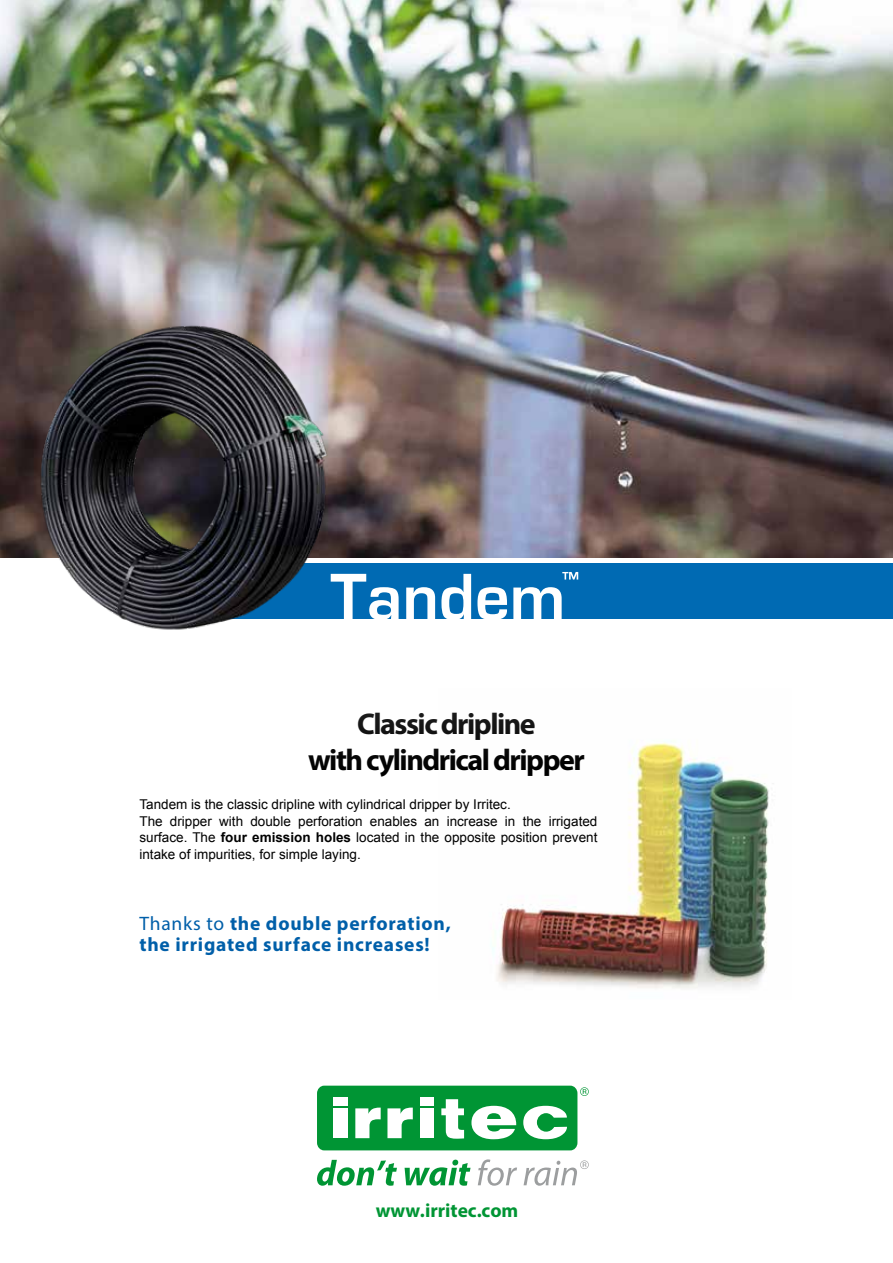
<style>
.page{position:relative;width:893px;height:1263px;background:#fff}
.page>*{position:absolute;margin:0;border:0;box-sizing:border-box;transform-origin:0 0}
.t1{font:700 30px/36px "Myriad Pro";letter-spacing:-.05em;color:#000;text-align:center}
.t2{font:700 19.5px/21px "Myriad Pro";letter-spacing:.04em;color:#005fa9}
.t3{font:700 19.5px "Myriad Pro";color:#009534}
.t4{font:13.5px/16.5px "Arial";color:#000}
.s1{font-weight:700}
.s2{font-weight:400}
</style>
<div class="page">
<div style="left:198px;top:563px;width:695px;height:56px;background:#006ab3"></div>
<img style="left:0;top:0;width:893px;height:557px">
<img style="left:35px;top:321px;width:299px;height:309px">
<svg style="left:331px;top:572px;width:247px;height:48px"></svg>
<div style="left:317px;top:1086px;width:260px;height:64px;background:#009534;border-radius:7px"></div>
<svg style="left:387px;top:1107px;width:26px;height:31px"></svg>
<div style="left:333px;top:1108px;width:14px;height:30px;background:#fff"></div>
<svg style="left:355px;top:1107px;width:26px;height:31px"></svg>
<div style="left:333px;top:1097px;width:14px;height:8px;background:#fff"></div>
<svg style="left:471px;top:1106px;width:45px;height:33px"></svg>
<div style="left:420px;top:1108px;width:13px;height:30px;background:#fff"></div>
<div style="left:420px;top:1097px;width:13px;height:8px;background:#fff"></div>
<svg style="left:441px;top:1099px;width:23px;height:40px"></svg>
<svg style="left:523px;top:1106px;width:44px;height:33px"></svg>
<svg style="left:580px;top:1087px;width:9px;height:9px"></svg>
<svg style="left:317px;top:1160px;width:80px;height:26px"></svg>
<svg style="left:405px;top:1160px;width:66px;height:26px"></svg>
<svg style="left:478px;top:1159px;width:39px;height:27px"></svg>
<svg style="left:524px;top:1160px;width:65px;height:26px"></svg>
<img style="left:492px;top:742px;width:277px;height:247px">
<h1 class="t1" style="left:308px;top:705px;width:278px">Classic dripline<br>with cylindrical dripper</h1>
<p class="t4" style="left:139px;top:796px;width:459px">Tandem is the classic dripline with cylindrical dripper by Irritec.<br>The dripper with double perforation enables an increase in the irrigated surface. The <span class="s1">four emission holes</span> located in the opposite position prevent intake of impurities, for simple laying.</p>
<h2 class="t2" style="left:139px;top:913px;width:313px"><span class="s2">Thanks to</span> the double perforation, the irrigated surface increases!</h2>
<h2 class="t3" style="left:376px;top:1197px;width:144px">www.irritec.com</h2>
</div>
